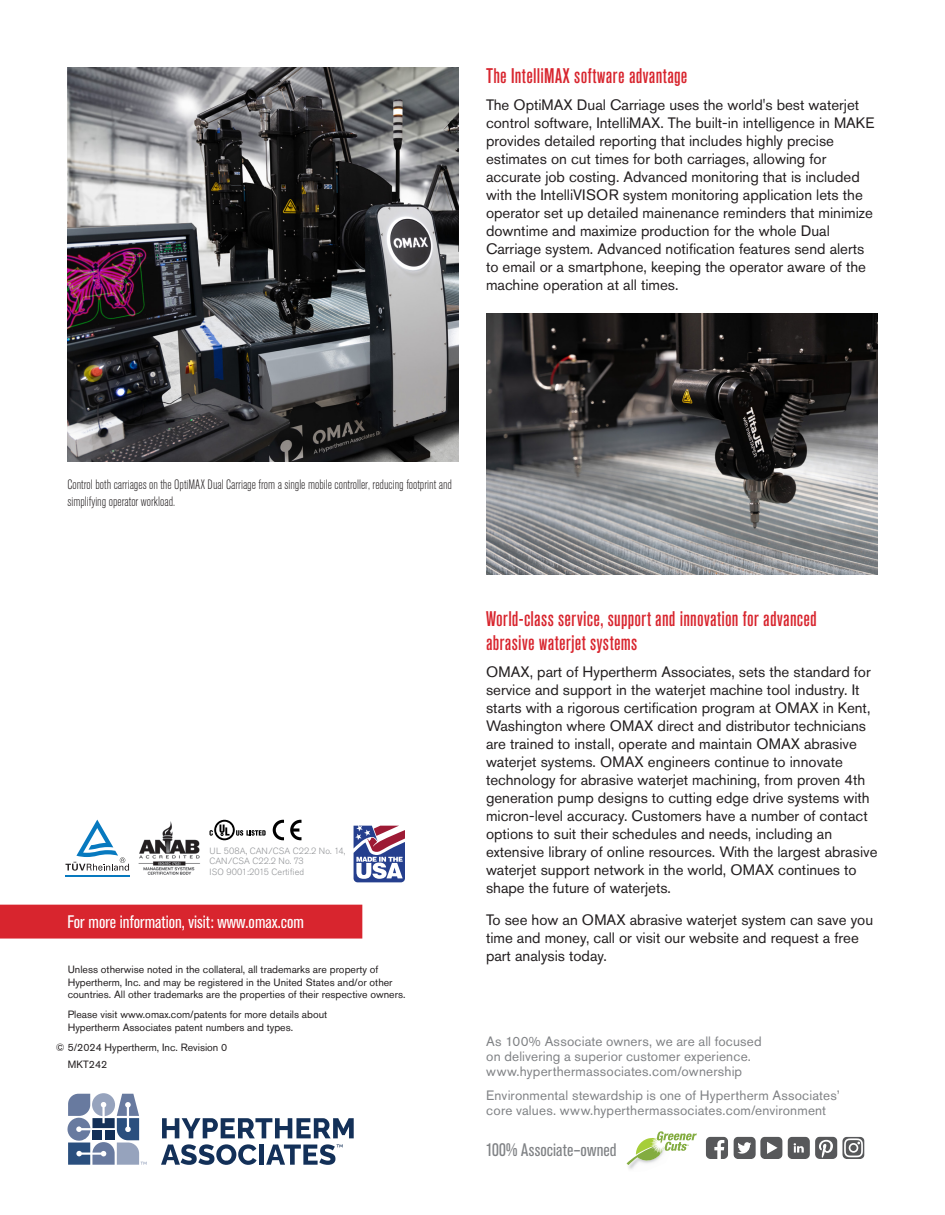
<style>
.page{position:relative;width:945px;height:1215px;background:#fff}
.page>*{position:absolute;margin:0;border:0;box-sizing:border-box;transform-origin:0 0}
.Head_B_indent_-_14_16_med_cond_red{font:500 condensed 21px/24px "Akzidenz Grotesk Pro";letter-spacing:.015em;color:#d8252e}
.CTA_-_12_14_reg_cond_white{font:condensed 18px "Akzidenz Grotesk Pro";color:#fff}
._100__Associate-owned{font:condensed 18px "Akzidenz Grotesk Pro";letter-spacing:.01em;color:#808285}
.Text_10_12{font:15px/18px "Akzidenz Grotesk Pro";color:#231f20}
.Head_B_indent_-_14_16_med_cond_red-2{font:15px/18px "Akzidenz Grotesk Pro";color:#231f20}
.Culture_-_9_10_Regular_gray{font:13.5px/15px "Akzidenz Grotesk Pro";letter-spacing:.01em;color:#808285}
.Captions_-_9_11_reg_cond_black{font:300 condensed 13.5px/16.5px "Akzidenz Grotesk Pro";color:#231f20}
.Mousetype{font:10.5px/12.8px "Akzidenz Grotesk Pro";color:#231f20}
.t1{font:300 9px/10.8px "Akzidenz Grotesk Pro";letter-spacing:.01em;color:#939598}
.t2{font:3.3px "Akzidenz Grotesk Pro";color:#78a22d}
</style>
<div class="page">
<img style="left:626px;top:1163px;width:10px;height:6px">
<svg style="left:627px;top:1131px;width:70px;height:34px"></svg>
<svg style="left:706px;top:1137px;width:159px;height:22px"></svg>
<svg style="left:162px;top:1118px;width:192px;height:20px"></svg>
<svg style="left:161px;top:1144px;width:96px;height:21px"></svg>
<div style="left:259px;top:1145px;width:5px;height:20px;background:#133058"></div>
<svg style="left:266px;top:1144px;width:77px;height:21px"></svg>
<svg style="left:68px;top:1093px;width:79px;height:72px"></svg>
<div style="left:105px;top:1130px;width:10px;height:10px;background:#133058"></div>
<div style="left:92px;top:1130px;width:10px;height:10px;background:#133058"></div>
<div style="left:0;top:905px;width:362px;height:34px;background:#d8252e"></div>
<svg style="left:273px;top:820px;width:11px;height:20px"></svg>
<svg style="left:290px;top:820px;width:12px;height:20px"></svg>
<svg style="left:209px;top:820px;width:57px;height:20px"></svg>
<svg style="left:65px;top:820px;width:64px;height:51px"></svg>
<hr style="left:65px;top:876px;width:65px;height:1px;background:#0779bf">
<img style="left:138px;top:821px;width:62px;height:54px">
<svg style="left:354px;top:826px;width:51px;height:56px"></svg>
<img style="left:486px;top:314px;width:392px;height:261px">
<img style="left:68px;top:68px;width:391px;height:394px">
<p class="Head_B_indent_-_14_16_med_cond_red" style="left:486px;top:63px;width:203px">The IntelliMAX software advantage</p>
<p class="Head_B_indent_-_14_16_med_cond_red-2" style="left:486px;top:96px;width:390px">The OptiMAX Dual Carriage uses the world's best waterjet control software, IntelliMAX. The built-in intelligence in MAKE provides detailed reporting that includes highly precise estimates on cut times for both carriages, allowing for accurate job costing. Advanced monitoring that is included with the IntelliVISOR system monitoring application lets the operator set up detailed mainenance reminders that minimize downtime and maximize production for the whole Dual Carriage system. Advanced notification features send alerts to email or a smartphone, keeping the operator aware of the machine operation at all times.</p>
<p class="Captions_-_9_11_reg_cond_black" style="left:68px;top:476px;width:386px">Control both carriages on the OptiMAX Dual Carriage from a single mobile controller, reducing footprint and simplifying operator workload.</p>
<p class="t1" style="left:209px;top:845px;width:137px">UL 508A, CAN/CSA C22.2 No. 14,<br>CAN/CSA C22.2 No. 73<br>ISO 9001:2015 Certified</p>
<p class="CTA_-_12_14_reg_cond_white" style="left:68px;top:910px;width:238px">For more information, visit: www.omax.com</p>
<p class="Mousetype" style="left:68px;top:963px;width:339px">Unless otherwise noted in the collateral, all trademarks are property of<br>Hypertherm, Inc. and may be registered in the United States and/or other countries. All other trademarks are the properties of their respective owners.</p>
<p class="Mousetype" style="left:68px;top:1008px;width:261px">Please visit www.omax.com/patents for more details about<br>Hypertherm Associates patent numbers and types.</p>
<p class="Mousetype" style="left:56px;top:1041px;width:173px">© 5/2024 Hypertherm, Inc. Revision 0</p>
<p class="Mousetype" style="left:68px;top:1058px;width:41px">MKT242</p>
<p class="Head_B_indent_-_14_16_med_cond_red" style="left:486px;top:606px;width:332px">World-class service, support and innovation for advanced abrasive waterjet systems</p>
<p class="Text_10_12" style="left:486px;top:663px;width:393px">OMAX, part of Hypertherm Associates, sets the standard for service and support in the waterjet machine tool industry. It starts with a rigorous certification program at OMAX in Kent, Washington where OMAX direct and distributor technicians are trained to install, operate and maintain OMAX abrasive waterjet systems. OMAX engineers continue to innovate technology for abrasive waterjet machining, from proven 4th generation pump designs to cutting edge drive systems with micron-level accuracy. Customers have a number of contact options to suit their schedules and needs, including an extensive library of online resources. With the largest abrasive waterjet support network in the world, OMAX continues to shape the future of waterjets.</p>
<p class="Text_10_12" style="left:486px;top:910px;width:389px">To see how an OMAX abrasive waterjet system can save you time and money, call or visit our website and request a free part analysis today.</p>
<p class="Culture_-_9_10_Regular_gray" style="left:486px;top:1034px;width:277px">As 100% Associate owners, we are all focused on delivering a superior customer experience. www.hyperthermassociates.com/ownership</p>
<p class="Culture_-_9_10_Regular_gray" style="left:486px;top:1088px;width:355px">Environmental stewardship is one of Hypertherm Associates’ core values. www.hyperthermassociates.com/environment</p>
<p class="t2" style="left:687px;top:1143px;width:4px">™</p>
<p class="_100__Associate-owned" style="left:486px;top:1138px;width:132px">100% Associate–owned</p>
</div>
